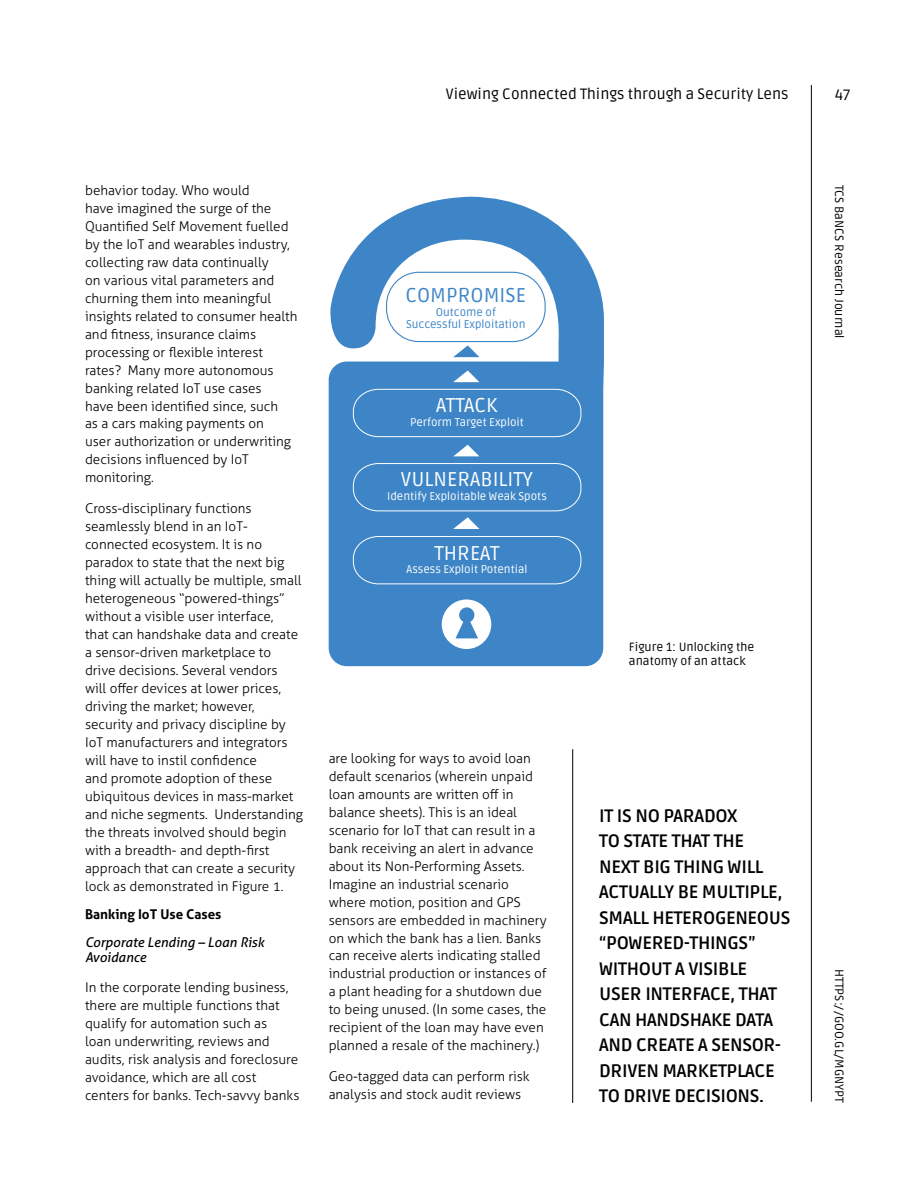
<style>
.page{position:relative;width:918px;height:1188px;background:#fff}
.page>*{position:absolute;margin:0;border:0;box-sizing:border-box;transform-origin:0 0}
.t1{font:19.95px "Ruda";color:#fff}
.t2{font:19.95px "Ruda";color:#3d85c6}
.t3{font:700 18px/25.5px "Ruda";letter-spacing:-.02em;color:#000}
.t4{font:15px "Ruda";color:#000}
.t5{font:300 13.5px/18px "Aller";color:#000}
.t6{font:italic 13.5px/15px "Aller";color:#000}
.t7{font:700 13.5px "Aller";color:#000}
.t8{font:12px/14.4px "Ruda";color:#000}
.t9{font:11.25px "Ruda";color:#fff}
.t10{font:11.25px/12.5px "Ruda";color:#3d85c6;text-align:center}
</style>
<div class="page">
<hr style="left:811px;top:85px;width:1px;height:1017px;background:#000">
<svg style="left:329px;top:197px;width:275px;height:469px;fill:#3d85c6"></svg>
<svg style="left:353px;top:388px;width:229px;height:50px;background:#458ac8"></svg>
<svg style="left:353px;top:536px;width:229px;height:49px;background:#458ac8"></svg>
<svg style="left:453px;top:445px;width:26px;height:11px"></svg>
<div style="left:353px;top:463px;width:229px;height:66px;background:#3d85c6"></div>
<svg style="left:453px;top:371px;width:26px;height:11px"></svg>
<svg style="left:453px;top:345px;width:26px;height:12px"></svg>
<div style="left:442px;top:599px;width:49px;height:50px;background:#fff;border-radius:50%"></div>
<svg style="left:455px;top:607px;width:23px;height:31px"></svg>
<div style="left:386px;top:272px;width:160px;height:70px;border:1px solid #3d85c6;border-radius:33px"></div>
<hr style="left:572px;top:749px;width:1px;height:354px;background:#000">
<p class="t4" style="left:446px;top:86px;width:344px">Viewing Connected Things through a Security Lens</p>
<p class="t5" style="left:85px;top:181px;width:214px">behavior today. Who would<br>have imagined the surge of the<br>Quantified Self Movement fuelled by the IoT and wearables industry, collecting raw data continually<br>on various vital parameters and churning them into meaningful insights related to consumer health and fitness, insurance claims processing or flexible interest rates? Many more autonomous banking related IoT use cases<br>have been identified since, such<br>as a cars making payments on<br>user authorization or underwriting decisions influenced by IoT monitoring.</p>
<p class="t5" style="left:85px;top:499px;width:220px">Cross-disciplinary functions seamlessly blend in an IoT&shy;connected ecosystem. It is no paradox to state that the next big thing will actually be multiple, small heterogeneous “powered-things” without a visible user interface,<br>that can handshake data and create a sensor-driven marketplace to drive decisions. Several vendors<br>will offer devices at lower prices, driving the market; however, security and privacy discipline by IoT manufacturers and integrators will have to instil confidence<br>and promote adoption of these ubiquitous devices in mass-market and niche segments. Understanding the threats involved should begin with a breadth- and depth-first approach that can create a security lock as demonstrated in Figure 1.</p>
<p class="t7" style="left:85px;top:906px;width:138px">Banking IoT Use Cases</p>
<p class="t6" style="left:85px;top:934px;width:181px">Corporate Lending – Loan Risk<br>Avoidance</p>
<p class="t5" style="left:85px;top:979px;width:216px">In the corporate lending business, there are multiple functions that qualify for automation such as<br>loan underwriting, reviews and audits, risk analysis and foreclosure avoidance, which are all cost centers for banks. Tech-savvy banks</p>
<h1 class="t2" style="left:406px;top:284px;width:122px">COMPROMISE</h1>
<p class="t10" style="left:406px;top:306px;width:121px">Outcome of<br>Successful Exploitation</p>
<h1 class="t1" style="left:436px;top:395px;width:63px">ATTACK</h1>
<p class="t9" style="left:410px;top:416px;width:115px">Perform Target Exploit</p>
<h1 class="t1" style="left:401px;top:469px;width:134px">VULNERABILITY</h1>
<p class="t9" style="left:387px;top:490px;width:161px">Identify Exploitable Weak Spots</p>
<h1 class="t1" style="left:434px;top:542px;width:67px">THREAT</h1>
<p class="t9" style="left:407px;top:563px;width:122px">Assess Exploit Potential</p>
<p class="t5" style="left:329px;top:749px;width:219px">are looking for ways to avoid loan default scenarios (wherein unpaid loan amounts are written off in balance sheets). This is an ideal scenario for IoT that can result in a bank receiving an alert in advance about its Non-Performing Assets.<br>Imagine an industrial scenario where motion, position and GPS sensors are embedded in machinery on which the bank has a lien. Banks can receive alerts indicating stalled industrial production or instances of a plant heading for a shutdown due to being unused. (In some cases, the recipient of the loan may have even planned a resale of the machinery.)</p>
<p class="t5" style="left:329px;top:1067px;width:203px">Geo-tagged data can perform risk analysis and stock audit reviews</p>
<p class="t8" style="left:629px;top:640px;width:127px">Figure 1: Unlocking the anatomy of an attack</p>
<h2 class="t3" style="left:599px;top:803px;width:193px">IT IS NO PARADOX<br>TO STATE THAT THE<br>NEXT BIG THING WILL<br>ACTUALLY BE MULTIPLE,<br>SMALL HETEROGENEOUS “POWERED-THINGS”<br>WITHOUT A VISIBLE<br>USER INTERFACE, THAT<br>CAN HANDSHAKE DATA<br>AND CREATE A SENSOR-<br>DRIVEN MARKETPLACE<br>TO DRIVE DECISIONS.</h2>
<p class="t4" style="left:835px;top:86px;width:17px">47</p>
<p class="t8" style="left:846px;top:185px;width:155px;rotate:90deg">TCS BaNCS Research Journal</p>
<p class="t8" style="left:846px;top:969px;width:135px;rotate:90deg">HTTPS://GOO.GL/MGNYPT</p>
</div>
